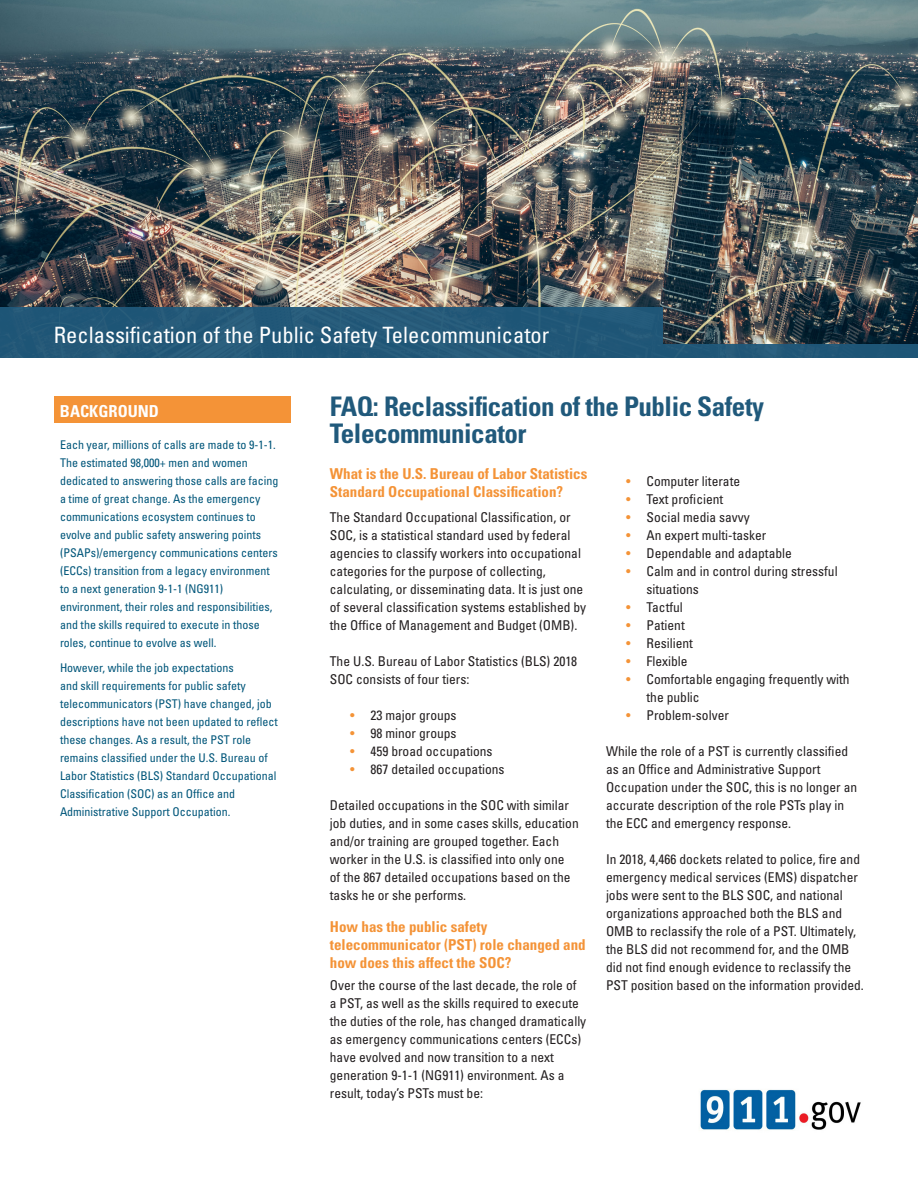
<style>
.page{position:relative;width:918px;height:1188px;background:#fff}
.page>*{position:absolute;margin:0;border:0;box-sizing:border-box;transform-origin:0 0}
.t1{font:700 condensed 27px/27px "Univers LT Std";letter-spacing:-.015em;color:#20597b}
.t2{font:condensed 22.5px "Univers LT Std";color:#fff}
.t3{font:700 condensed 16.5px "Univers LT Std";color:#fff}
.Main_Subhead{font:700 condensed 15px/18px "Univers LT Std";color:#f49337}
.Body_Copy{font:condensed 13.5px/18px "Univers LT Std";color:#231f20}
.Bullet_1st_Level{font:condensed 13.5px/18px "Univers LT Std";color:#231f20}
.Left_Side_Body_Conte{font:condensed 12px/18px "Univers LT Std";color:#00567a}
.s1{color:#f49337}
</style>
<div class="page">
<img style="left:0;top:0;width:918px;height:344px">
<div style="left:54px;top:396px;width:237px;height:27px;background:#f49337"></div>
<div style="left:0;top:344px;width:918px;height:14px;background:#20597b"></div>
<div style="left:0;top:307px;width:663px;height:46px;background:#20597b"></div>
<img style="left:700px;top:1089px;width:161px;height:41px">
<p class="t2" style="left:54px;top:321px;width:497px">Reclassification of the Public Safety Telecommunicator</p>
<p class="t3" style="left:60px;top:401px;width:101px">BACKGROUND</p>
<p class="Left_Side_Body_Conte" style="left:60px;top:435px;width:220px">Each year, millions of calls are made to 9-1-1.<br>The estimated 98,000+ men and women dedicated to answering those calls are facing a time of great change. As the emergency communications ecosystem continues to evolve and public safety answering points (PSAPs)/emergency communications centers (ECCs) transition from a legacy environment to a next generation 9-1-1 (NG911) environment, their roles and responsibilities, and the skills required to execute in those roles, continue to evolve as well.</p>
<p class="Left_Side_Body_Conte" style="left:60px;top:658px;width:219px">However, while the job expectations<br>and skill requirements for public safety telecommunicators (PST) have changed, job descriptions have not been updated to reflect these changes. As a result, the PST role remains classified under the U.S. Bureau of Labor Statistics (BLS) Standard Occupational Classification (SOC) as an Office and Administrative Support Occupation.</p>
<p class="t1" style="left:330px;top:392px;width:436px">FAQ: Reclassification of the Public Safety<br>Telecommunicator</p>
<p class="Main_Subhead" style="left:330px;top:464px;width:259px">What is the U.S. Bureau of Labor Statistics<br>Standard Occupational Classification?</p>
<p class="Body_Copy" style="left:330px;top:508px;width:258px">The Standard Occupational Classification, or SOC, is a statistical standard used by federal agencies to classify workers into occupational categories for the purpose of collecting, calculating, or disseminating data. It is just one of several classification systems established by the Office of Management and Budget (OMB).</p>
<p class="Body_Copy" style="left:330px;top:652px;width:249px">The U.S. Bureau of Labor Statistics (BLS) 2018<br>SOC consists of four tiers:</p>
<p class="Bullet_1st_Level" style="left:350px;top:706px;width:108px"><span class="s1">•</span> 23 major groups</p>
<p class="Bullet_1st_Level" style="left:350px;top:724px;width:108px"><span class="s1">•</span> 98 minor groups</p>
<p class="Bullet_1st_Level" style="left:350px;top:742px;width:144px"><span class="s1">•</span> 459 broad occupations</p>
<p class="Bullet_1st_Level" style="left:350px;top:760px;width:156px"><span class="s1">•</span> 867 detailed occupations</p>
<p class="Body_Copy" style="left:330px;top:796px;width:250px">Detailed occupations in the SOC with similar job duties, and in some cases skills, education and/or training are grouped together. Each worker in the U.S. is classified into only one<br>of the 867 detailed occupations based on the tasks he or she performs.</p>
<p class="Main_Subhead" style="left:330px;top:917px;width:257px">How has the public safety telecommunicator (PST) role changed and how does this affect the SOC?</p>
<p class="Body_Copy" style="left:330px;top:976px;width:258px">Over the course of the last decade, the role of a PST, as well as the skills required to execute the duties of the role, has changed dramatically as emergency communications centers (ECCs) have evolved and now transition to a next generation 9-1-1 (NG911) environment. As a result, today’s PSTs must be:</p>
<p class="Bullet_1st_Level" style="left:626px;top:472px;width:115px"><span class="s1">•</span> Computer literate</p>
<p class="Bullet_1st_Level" style="left:626px;top:490px;width:99px"><span class="s1">•</span> Text proficient</p>
<p class="Bullet_1st_Level" style="left:626px;top:508px;width:125px"><span class="s1">•</span> Social media savvy</p>
<p class="Bullet_1st_Level" style="left:626px;top:526px;width:142px"><span class="s1">•</span> An expert multi-tasker</p>
<p class="Bullet_1st_Level" style="left:626px;top:544px;width:167px"><span class="s1">•</span> Dependable and adaptable</p>
<p class="Bullet_1st_Level" style="left:646px;top:562px;width:193px;text-indent:-20px"><span class="s1">•</span> Calm and in control during stressful situations</p>
<p class="Bullet_1st_Level" style="left:626px;top:598px;width:58px"><span class="s1">•</span> Tactful</p>
<p class="Bullet_1st_Level" style="left:626px;top:616px;width:60px"><span class="s1">•</span> Patient</p>
<p class="Bullet_1st_Level" style="left:626px;top:634px;width:68px"><span class="s1">•</span> Resilient</p>
<p class="Bullet_1st_Level" style="left:626px;top:652px;width:63px"><span class="s1">•</span> Flexible</p>
<p class="Bullet_1st_Level" style="left:646px;top:670px;width:205px;text-indent:-20px"><span class="s1">•</span> Comfortable engaging frequently with the public</p>
<p class="Bullet_1st_Level" style="left:626px;top:706px;width:104px"><span class="s1">•</span> Problem-solver</p>
<p class="Body_Copy" style="left:606px;top:742px;width:253px">While the role of a PST is currently classified as an Office and Administrative Support Occupation under the SOC, this is no longer an accurate description of the role PSTs play in the ECC and emergency response.</p>
<p class="Body_Copy" style="left:606px;top:850px;width:259px">In 2018, 4,466 dockets related to police, fire and emergency medical services (EMS) dispatcher jobs were sent to the BLS SOC, and national organizations approached both the BLS and OMB to reclassify the role of a PST. Ultimately, the BLS did not recommend for, and the OMB did not find enough evidence to reclassify the PST position based on the information provided.</p>
</div>
